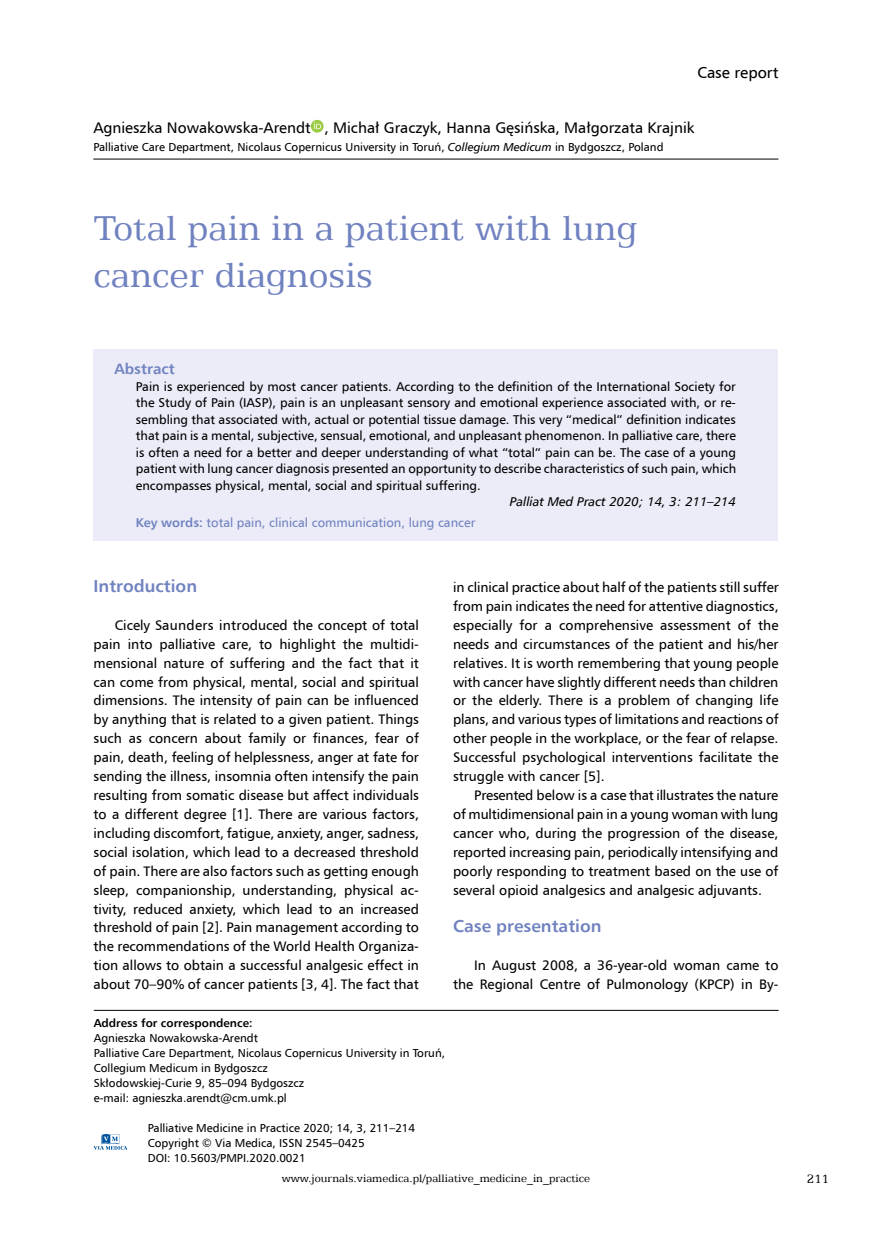
<style>
.page{position:relative;width:872px;height:1234px;background:#fff}
.page>*{position:absolute;margin:0;border:0;box-sizing:border-box;transform-origin:0 0}
.t1{font:39px/46.8px "Egyptian 505 EU";color:#7082c0}
.t2{font:700 17.25px "Humnst 777 EU";color:#7082c0}
.t3{font:15.75px "Humnst 777 EU";color:#000}
.t4{font:15.3px "Humnst 777 EU";color:#000}
.t5{font:700 15px "Humnst 777 EU";color:#7082c0}
.t6{font:13.8px/18.9px "Humnst 777 EU";color:#000;text-align:justify}
.t7{font:13.5px "Egyptian 505 EU";color:#000}
.t8{font:12.75px/16.5px "Humnst 777 EU";color:#000;text-align:justify}
.t9{font:12.75px "Humnst 777 EU";color:#7082c0}
.t10{font:italic 12.75px "Humnst 777 EU";color:#000}
.t11{font:12px "Egyptian 505 EU";color:#000}
.t12{font:11.55px/15px "Humnst 777 EU";color:#000}
.t13{font:700 11.55px "Humnst 777 EU";color:#000}
.s1{font-style:italic}
.s2{font-weight:700}
</style>
<div class="page">
<div style="left:94px;top:349px;width:684px;height:192px;background:#ebecf7"></div>
<hr style="left:94px;top:1009px;width:684px;height:1px;background:#000">
<svg style="left:94px;top:1134px;width:33px;height:15px"></svg>
<hr style="left:93px;top:159px;width:685px;height:1px;background:#000">
<svg style="left:311px;top:120px;width:12px;height:13px"></svg>
<svg style="left:314px;top:122px;width:7px;height:7px"></svg>
<p class="t3" style="left:697px;top:63px;width:83px">Case report</p>
<p class="t4" style="left:93px;top:118px;width:603px">Agnieszka Nowakowska-Arendt , Michał Graczyk, Hanna Gęsińska, Małgorzata Krajnik</p>
<p class="t12" style="left:93px;top:139px;width:572px">Palliative Care Department, Nicolaus Copernicus University in Toruń, <span class="s1">Collegium Medicum</span> in Bydgoszcz, Poland</p>
<h1 class="t1" style="left:93px;top:204px;width:545px">Total pain in a patient with lung cancer diagnosis</h1>
<p class="t5" style="left:115px;top:359px;width:62px">Abstract</p>
<p class="t8" style="left:136px;top:377px;width:602px">Pain is experienced by most cancer patients. According to the definition of the International Society for the Study of Pain (IASP), pain is an unpleasant sensory and emotional experience associated with, or re&shy;sembling that associated with, actual or potential tissue damage. This very “medical” definition indicates that pain is a mental, subjective, sensual, emotional, and unpleasant phenomenon. In palliative care, there is often a need for a better and deeper understanding of what “total” pain can be. The case of a young patient with lung cancer diagnosis presented an opportunity to describe characteristics of such pain, which encompasses physical, mental, social and spiritual suffering.</p>
<p class="t10" style="left:510px;top:493px;width:228px">Palliat Med Pract 2020; 14, 3: 211–214</p>
<p class="t9" style="left:136px;top:514px;width:341px"><span class="s2">Key words:</span> total pain, clinical communication, lung cancer</p>
<p class="t2" style="left:94px;top:575px;width:105px">Introduction</p>
<p class="t6" style="left:94px;top:615px;width:327px;text-indent:21px">Cicely Saunders introduced the concept of total pain into palliative care, to highlight the multidi&shy;mensional nature of suffering and the fact that it can come from physical, mental, social and spiritual dimensions. The intensity of pain can be influenced by anything that is related to a given patient. Things such as concern about family or finances, fear of pain, death, feeling of helplessness, anger at fate for sending the illness, insomnia often intensify the pain resulting from somatic disease but affect individuals to a different degree [1]. There are various factors, including discomfort, fatigue, anxiety, anger, sadness, social isolation, which lead to a decreased threshold of pain. There are also factors such as getting enough sleep, companionship, understanding, physical ac&shy;tivity, reduced anxiety, which lead to an increased threshold of pain [2]. Pain management according to the recommendations of the World Health Organiza&shy;tion allows to obtain a successful analgesic effect in about 70–90% of cancer patients [3, 4]. The fact that</p>
<p class="t6" style="left:453px;top:577px;width:327px">in clinical practice about half of the patients still suffer from pain indicates the need for attentive diagnostics, especially for a comprehensive assessment of the needs and circumstances of the patient and his/her relatives. It is worth remembering that young people with cancer have slightly different needs than children or the elderly. There is a problem of changing life plans, and various types of limitations and reactions of other people in the workplace, or the fear of relapse.<br>Successful psychological interventions facilitate the struggle with cancer [5].</p>
<p class="t6" style="left:453px;top:785px;width:327px;text-indent:21px">Presented below is a case that illustrates the nature of multidimensional pain in a young woman with lung cancer who, during the progression of the disease, reported increasing pain, periodically intensifying and poorly responding to treatment based on the use of several opioid analgesics and analgesic adjuvants.</p>
<p class="t2" style="left:453px;top:915px;width:150px">Case presentation</p>
<p class="t6" style="left:453px;top:955px;width:327px;text-align:right">In August 2008, a 36-year-old woman came to the Regional Centre of Pulmonology (KPCP) in By-</p>
<p class="t13" style="left:94px;top:1015px;width:160px">Address for correspondence:</p>
<p class="t12" style="left:94px;top:1030px;width:353px">Agnieszka Nowakowska-Arendt<br>Palliative Care Department, Nicolaus Copernicus University in Toruń, Collegium Medicum in Bydgoszcz<br>Skłodowskiej-Curie 9, 85–094 Bydgoszcz<br>e-mail: agnieszka.arendt@cm.umk.pl</p>
<p class="t12" style="left:148px;top:1120px;width:269px">Palliative Medicine in Practice 2020; 14, 3, 211–214<br>Copyright © Via Medica, ISSN 2545–0425<br>DOI: 10.5603/PMPI.2020.0021</p>
<p class="t11" style="left:282px;top:1170px;width:310px">www.journals.viamedica.pl/palliative_medicine_in_practice</p>
<p class="t7" style="left:807px;top:1170px;width:24px">211</p>
</div>
